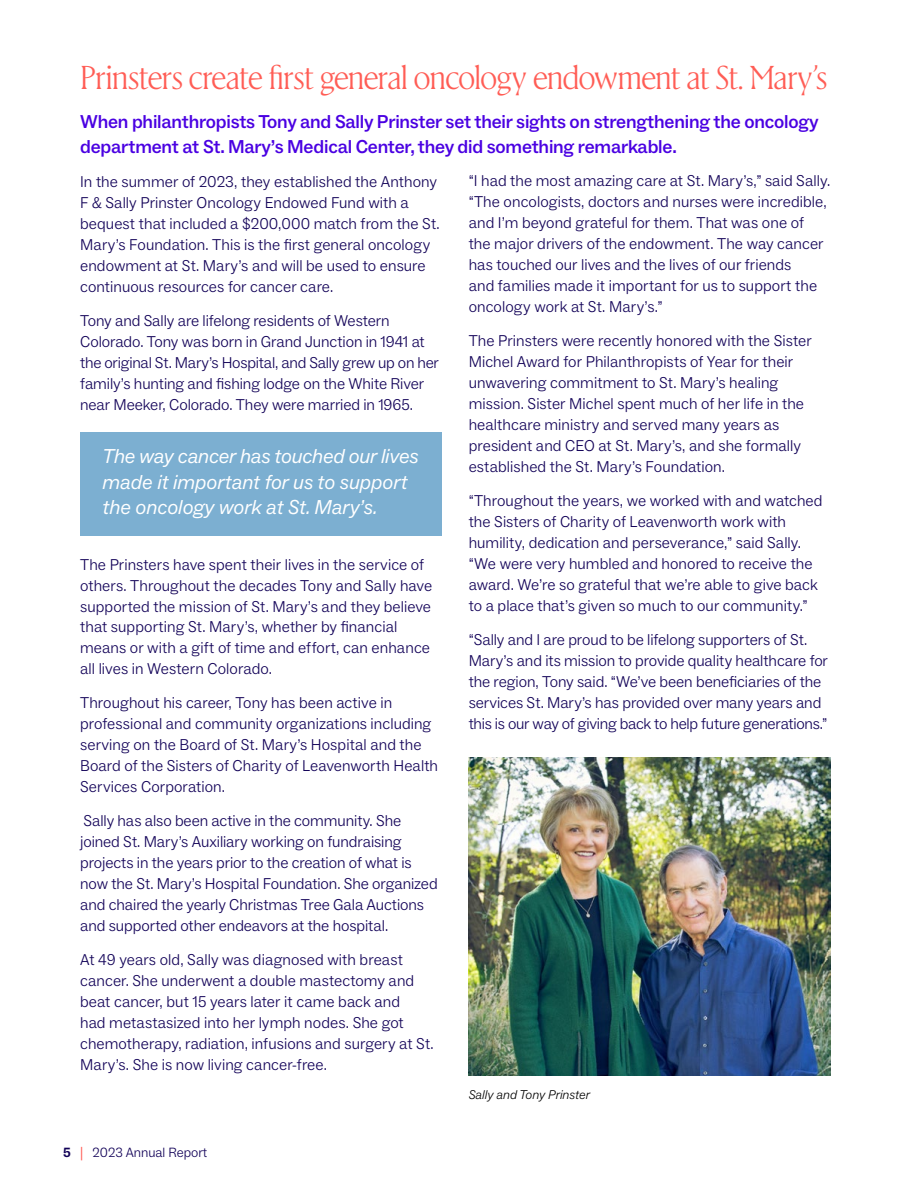
<style>
.page{position:relative;width:918px;height:1188px;background:#fff}
.page>*{position:absolute;margin:0;border:0;box-sizing:border-box;transform-origin:0 0}
.t1{font:33px "Rector";letter-spacing:-.03em;color:#ff5d55}
.t2{font:italic 20.25px/25.8px "ABC Social";color:#fff}
.t3{font:500 18.75px/24.8px "ABC Social";letter-spacing:-.01em;color:#4a00e2}
.t4{font:300 15.75px/21px "ABC Social";letter-spacing:.005em;color:#110057}
.t5{font:300 13.5px "ABC Social";color:#110057}
.t6{font:italic 300 12.75px "ABC Social";color:#000}
.s1{font-weight:700}
.s2{font-weight:400;color:#ff5d55}
</style>
<div class="page">
<div style="left:80px;top:432px;width:362px;height:104px;background:#7cafd1"></div>
<img style="left:469px;top:757px;width:361px;height:319px">
<h1 class="t1" style="left:80px;top:56px;width:749px">Prinsters create first general oncology endowment at St. Mary’s</h1>
<p class="t3" style="left:80px;top:110px;width:740px">When philanthropists Tony and Sally Prinster set their sights on strengthening the oncology department at St. Mary’s Medical Center, they did something remarkable.</p>
<p class="t4" style="left:80px;top:171px;width:361px">In the summer of 2023, they established the Anthony F &amp; Sally Prinster Oncology Endowed Fund with a bequest that included a $200,000 match from the St.<br>Mary’s Foundation. This is the first general oncology endowment at St. Mary’s and will be used to ensure continuous resources for cancer care.</p>
<p class="t4" style="left:80px;top:310px;width:360px">Tony and Sally are lifelong residents of Western Colorado. Tony was born in Grand Junction in 1941 at the original St. Mary’s Hospital, and Sally grew up on her family’s hunting and fishing lodge on the White River near Meeker, Colorado. They were married in 1965.</p>
<p class="t4" style="left:469px;top:171px;width:363px">“I had the most amazing care at St. Mary’s,” said Sally. “The oncologists, doctors and nurses were incredible, and I’m beyond grateful for them. That was one of<br>the major drivers of the endowment. The way cancer has touched our lives and the lives of our friends<br>and families made it important for us to support the oncology work at St. Mary’s.”</p>
<p class="t4" style="left:469px;top:331px;width:345px">The Prinsters were recently honored with the Sister Michel Award for Philanthropists of Year for their unwavering commitment to St. Mary’s healing mission. Sister Michel spent much of her life in the healthcare ministry and served many years as president and CEO at St. Mary’s, and she formally established the St. Mary’s Foundation.</p>
<p class="t4" style="left:469px;top:491px;width:355px">“Throughout the years, we worked with and watched the Sisters of Charity of Leavenworth work with humility, dedication and perseverance,” said Sally. “We were very humbled and honored to receive the award. We’re so grateful that we’re able to give back to a place that’s given so much to our community.”</p>
<p class="t4" style="left:469px;top:630px;width:361px">“Sally and I are proud to be lifelong supporters of St.<br>Mary’s and its mission to provide quality healthcare for the region, Tony said. “We’ve been beneficiaries of the services St. Mary’s has provided over many years and this is our way of giving back to help future generations.”</p>
<p class="t2" style="left:102px;top:443px;width:318px">The way cancer has touched our lives made it important for us to support the oncology work at St. Mary’s.</p>
<p class="t4" style="left:80px;top:554px;width:354px">The Prinsters have spent their lives in the service of others. Throughout the decades Tony and Sally have supported the mission of St. Mary’s and they believe that supporting St. Mary’s, whether by financial means or with a gift of time and effort, can enhance all lives in Western Colorado.</p>
<p class="t4" style="left:80px;top:693px;width:359px">Throughout his career, Tony has been active in professional and community organizations including serving on the Board of St. Mary’s Hospital and the Board of the Sisters of Charity of Leavenworth Health Services Corporation.</p>
<p class="t4" style="left:80px;top:811px;width:359px">Sally has also been active in the community. She joined St. Mary’s Auxiliary working on fundraising projects in the years prior to the creation of what is now the St. Mary’s Hospital Foundation. She organized and chaired the yearly Christmas Tree Gala Auctions and supported other endeavors at the hospital.</p>
<p class="t4" style="left:80px;top:950px;width:355px">At 49 years old, Sally was diagnosed with breast cancer. She underwent a double mastectomy and beat cancer, but 15 years later it came back and<br>had metastasized into her lymph nodes. She got chemotherapy, radiation, infusions and surgery at St.<br>Mary’s. She is now living cancer-free.</p>
<p class="t5" style="left:63px;top:1144px;width:146px"><span class="s1">5</span> <span class="s2">|</span> 2023 Annual Report</p>
<p class="t6" style="left:469px;top:1087px;width:123px">Sally and Tony Prinster</p>
</div>
